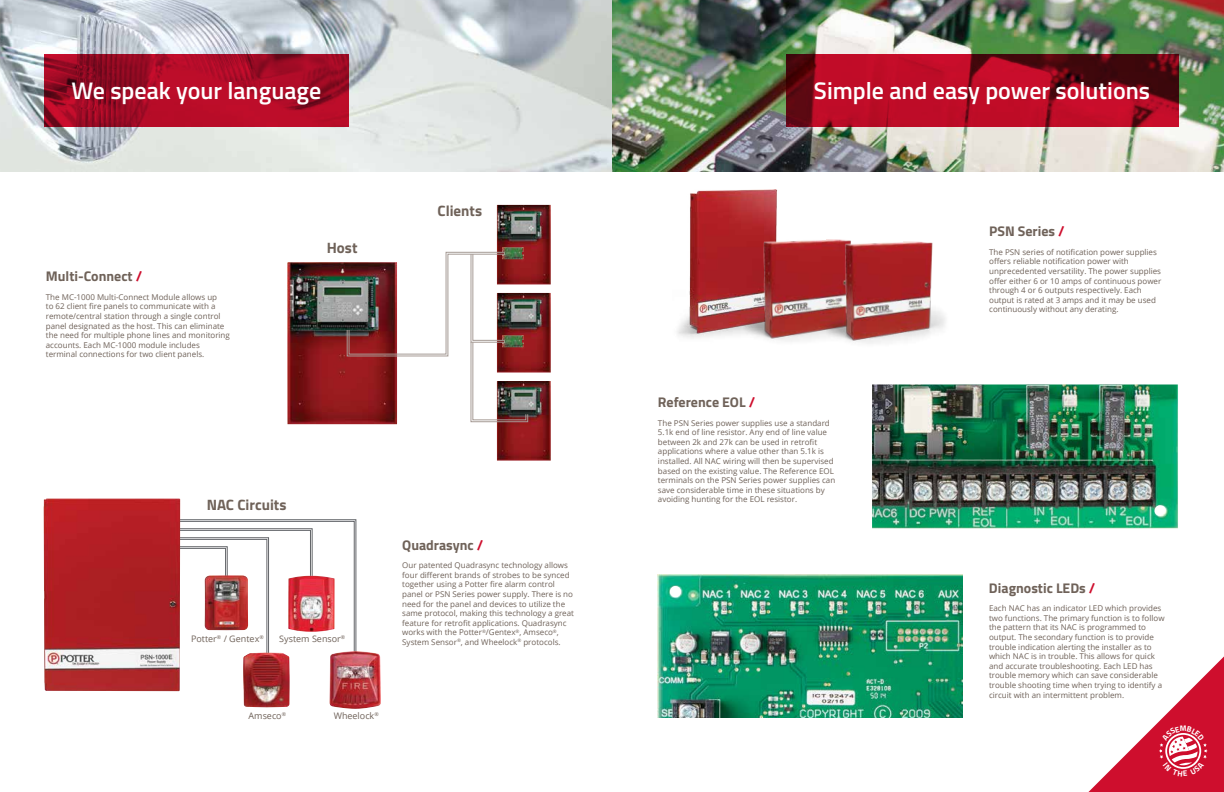
<style>
.page{position:relative;width:1224px;height:792px;background:#fff}
.page>*{position:absolute;margin:0;border:0;box-sizing:border-box;transform-origin:0 0}
.t1{font:600 24px "Titillium";color:#fff}
.t2{font:700 15px "Titillium";color:#6f6259}
.t3{font:700 14px "Titillium";color:#6f6259}
.t4{font:9px "Open Sans";color:#6f6259}
.t5{font:8px/9.6px "Open Sans";color:#6f6259}
.s1{color:#ce0e2d}
</style>
<div class="page">
<img style="left:0;top:0;width:1224px;height:171px">
<svg style="left:44px;top:54px;width:305px;height:72px;background:#a50b25"></svg>
<svg style="left:787px;top:54px;width:392px;height:72px;background:#a00a20"></svg>
<img style="left:872px;top:384px;width:306px;height:144px">
<img style="left:657px;top:574px;width:306px;height:144px">
<img style="left:497px;top:205px;width:54px;height:79px">
<img style="left:528px;top:293px;width:23px;height:80px">
<img style="left:497px;top:381px;width:54px;height:80px">
<img style="left:287px;top:262px;width:110px;height:162px">
<img style="left:502px;top:247px;width:22px;height:5px">
<svg style="left:347px;top:252px;width:181px;height:170px"></svg>
<img style="left:502px;top:335px;width:22px;height:12px">
<svg style="left:180px;top:521px;width:175px;height:170px"></svg>
<img style="left:205px;top:575px;width:43px;height:55px">
<img style="left:330px;top:651px;width:51px;height:58px">
<img style="left:288px;top:576px;width:47px;height:56px">
<img style="left:243px;top:653px;width:47px;height:54px">
<img style="left:44px;top:498px;width:136px;height:193px">
<img style="left:677px;top:190px;width:100px;height:148px">
<img style="left:739px;top:237px;width:81px;height:105px">
<img style="left:820px;top:239px;width:125px;height:105px">
<svg style="left:1088px;top:656px;width:136px;height:136px"></svg>
<h1 class="t1" style="left:71px;top:73px;width:251px">We speak your language</h1>
<h1 class="t1" style="left:814px;top:73px;width:338px">Simple and easy power solutions</h1>
<h3 class="t3" style="left:46px;top:266px;width:98px">Multi-Connect <span class="s1">/</span></h3>
<p class="t5" style="left:46px;top:292px;width:186px">The MC-1000 Multi-Connect Module allows up<br>to 62 client fire panels to communicate with a remote/central station through a single control panel designated as the host. This can eliminate the need for multiple phone lines and monitoring accounts. Each MC-1000 module includes terminal connections for two client panels.</p>
<h2 class="t2" style="left:327px;top:236px;width:32px">Host</h2>
<h2 class="t2" style="left:438px;top:199px;width:46px">Clients</h2>
<h2 class="t2" style="left:207px;top:493px;width:81px">NAC Circuits</h2>
<p class="t4" style="left:191px;top:633px;width:74px">Potter<sup>®</sup> / Gentex<sup>®</sup></p>
<p class="t4" style="left:279px;top:633px;width:67px">System Sensor<sup>®</sup></p>
<h3 class="t3" style="left:402px;top:534px;width:83px">Quadrasync <span class="s1">/</span></h3>
<p class="t5" style="left:402px;top:560px;width:173px">Our patented Quadrasync technology allows four different brands of strobes to be synced together using a Potter fire alarm control panel or PSN Series power supply. There is no need for the panel and devices to utilize the same protocol, making this technology a great feature for retrofit applications. Quadrasync works with the Potter<sup>®</sup>/Gentex<sup>®</sup>, Amseco<sup>®</sup>, System Sensor<sup>®</sup>, and Wheelock<sup>®</sup> protocols.</p>
<p class="t4" style="left:249px;top:710px;width:39px">Amseco<sup>®</sup></p>
<p class="t4" style="left:334px;top:710px;width:47px">Wheelock<sup>®</sup></p>
<h3 class="t3" style="left:658px;top:391px;width:99px">Reference EOL <span class="s1">/</span></h3>
<p class="t5" style="left:658px;top:418px;width:179px">The PSN Series power supplies use a standard 5.1k end of line resistor. Any end of line value between 2k and 27k can be used in retrofit applications where a value other than 5.1k is installed. All NAC wiring will then be supervised based on the existing value. The Reference EOL terminals on the PSN Series power supplies can save considerable time in these situations by avoiding hunting for the EOL resistor.</p>
<h3 class="t3" style="left:989px;top:221px;width:77px">PSN Series <span class="s1">/</span></h3>
<p class="t5" style="left:989px;top:247px;width:174px">The PSN series of notification power supplies offers reliable notification power with unprecedented versatility. The power supplies offer either 6 or 10 amps of continuous power through 4 or 6 outputs respectively. Each output is rated at 3 amps and it may be used continuously without any derating.</p>
<h3 class="t3" style="left:989px;top:577px;width:108px">Diagnostic LEDs <span class="s1">/</span></h3>
<p class="t5" style="left:989px;top:603px;width:177px">Each NAC has an indicator LED which provides two functions. The primary function is to follow the pattern that its NAC is programmed to output. The secondary function is to provide trouble indication alerting the installer as to which NAC is in trouble. This allows for quick and accurate troubleshooting. Each LED has trouble memory which can save considerable trouble shooting time when trying to identify a circuit with an intermittent problem.</p>
</div>
